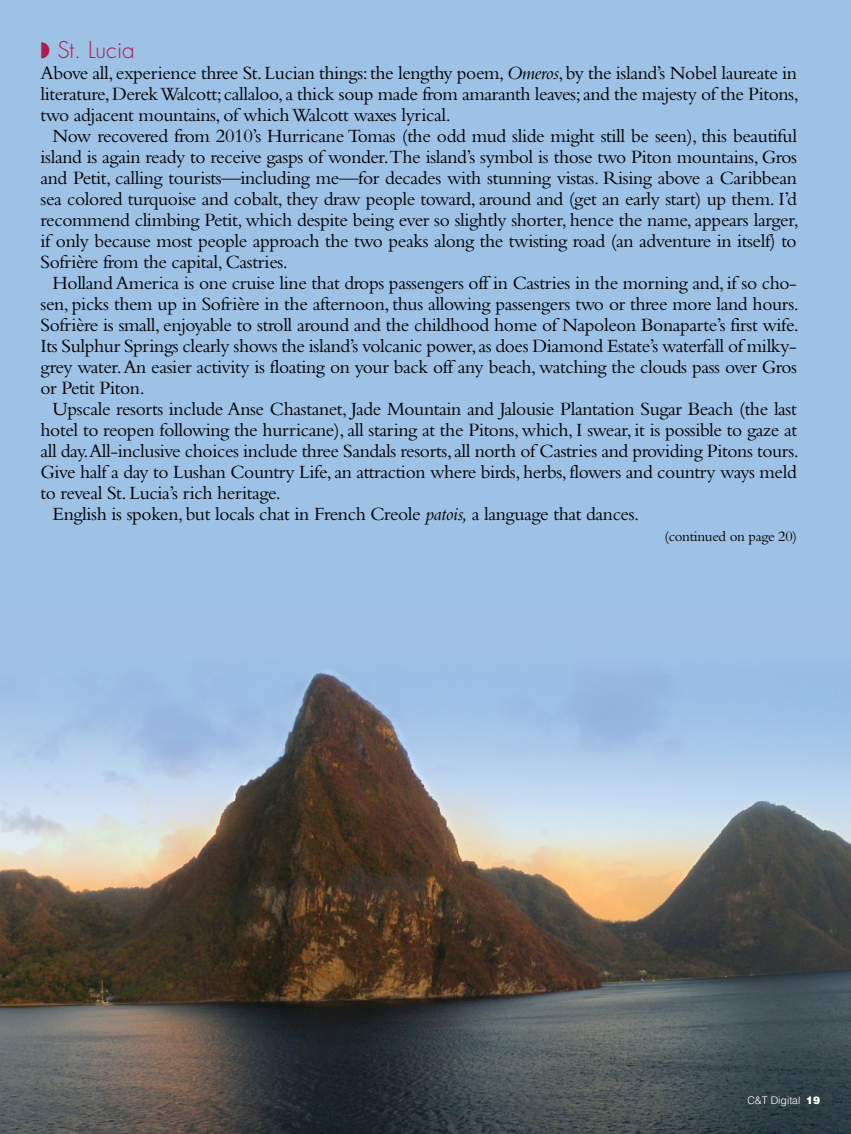
<style>
.page{position:relative;width:851px;height:1134px;background:#fff}
.page>*{position:absolute;margin:0;border:0;box-sizing:border-box;transform-origin:0 0}
.t1{font:300 22.5px "Futura";color:#ad1d4a}
.t2{font:19.5px/21px "Bembo";letter-spacing:-.02em;color:#000;text-align:justify}
.t3{font:15px "Bembo";letter-spacing:-.02em;color:#000}
.t4{font:300 10.5px "Helvetica LT Std";color:#fff}
.s1{font-style:italic}
.s2{font-weight:900}
</style>
<div class="page">
<div style="left:0;top:0;width:850px;height:1134px;background:#9ec1e6"></div>
<img style="left:0;top:671px;width:850px;height:463px">
<p class="t1" style="left:57px;top:35px;width:79px">St. Lucia</p>
<p class="t2" style="left:40px;top:62px;width:759px">Above all, experience three St. Lucian things: the lengthy poem, <span class="s1">Omeros</span>, by the island’s Nobel laureate in literature, Derek Walcott; callaloo, a thick soup made from amaranth leaves; and the majesty of the Pitons, two adjacent mountains, of which Walcott waxes lyrical.</p>
<p class="t2" style="left:40px;top:125px;width:759px;text-indent:12px">Now recovered from 2010’s Hurricane Tomas (the odd mud slide might still be seen), this beautiful island is again ready to receive gasps of wonder.The island’s symbol is those two Piton mountains, Gros and Petit, calling tourists—including me—for decades with stunning vistas. Rising above a Caribbean sea colored turquoise and cobalt, they draw people toward, around and (get an early start) up them. I’d recommend climbing Petit, which despite being ever so slightly shorter, hence the name, appears larger, if only because most people approach the two peaks along the twisting road (an adventure in itself) to Sofrière from the capital, Castries.</p>
<p class="t2" style="left:40px;top:272px;width:760px;text-indent:12px">Holland America is one cruise line that drops passengers off in Castries in the morning and, if so cho&shy;sen, picks them up in Sofrière in the afternoon, thus allowing passengers two or three more land hours.<br>Sofrière is small, enjoyable to stroll around and the childhood home of Napoleon Bonaparte’s first wife.<br>Its Sulphur Springs clearly shows the island’s volcanic power, as does Diamond Estate’s waterfall of milky&shy;grey water. An easier activity is floating on your back off any beach, watching the clouds pass over Gros or Petit Piton.</p>
<p class="t2" style="left:52px;top:398px;width:745px">Upscale resorts include Anse Chastanet, Jade Mountain and Jalousie Plantation Sugar Beach (the last</p>
<p class="t2" style="left:40px;top:419px;width:758px">hotel to reopen following the hurricane), all staring at the Pitons, which, I swear, it is possible to gaze at</p>
<p class="t2" style="left:40px;top:440px;width:760px">all day.All-inclusive choices include three Sandals resorts, all north of Castries and providing Pitons tours.</p>
<p class="t2" style="left:40px;top:461px;width:757px">Give half a day to Lushan Country Life, an attraction where birds, herbs, flowers and country ways meld</p>
<p class="t2" style="left:40px;top:482px;width:242px">to reveal St. Lucia’s rich heritage.</p>
<p class="t2" style="left:52px;top:503px;width:588px">English is spoken, but locals chat in French Creole <span class="s1">patois,</span> a language that dances.</p>
<p class="t3" style="left:664px;top:527px;width:134px">(continued on page 20)</p>
<p class="t4" style="left:747px;top:1094px;width:74px">C&amp;T Digital <span class="s2">19</span></p>
</div>
